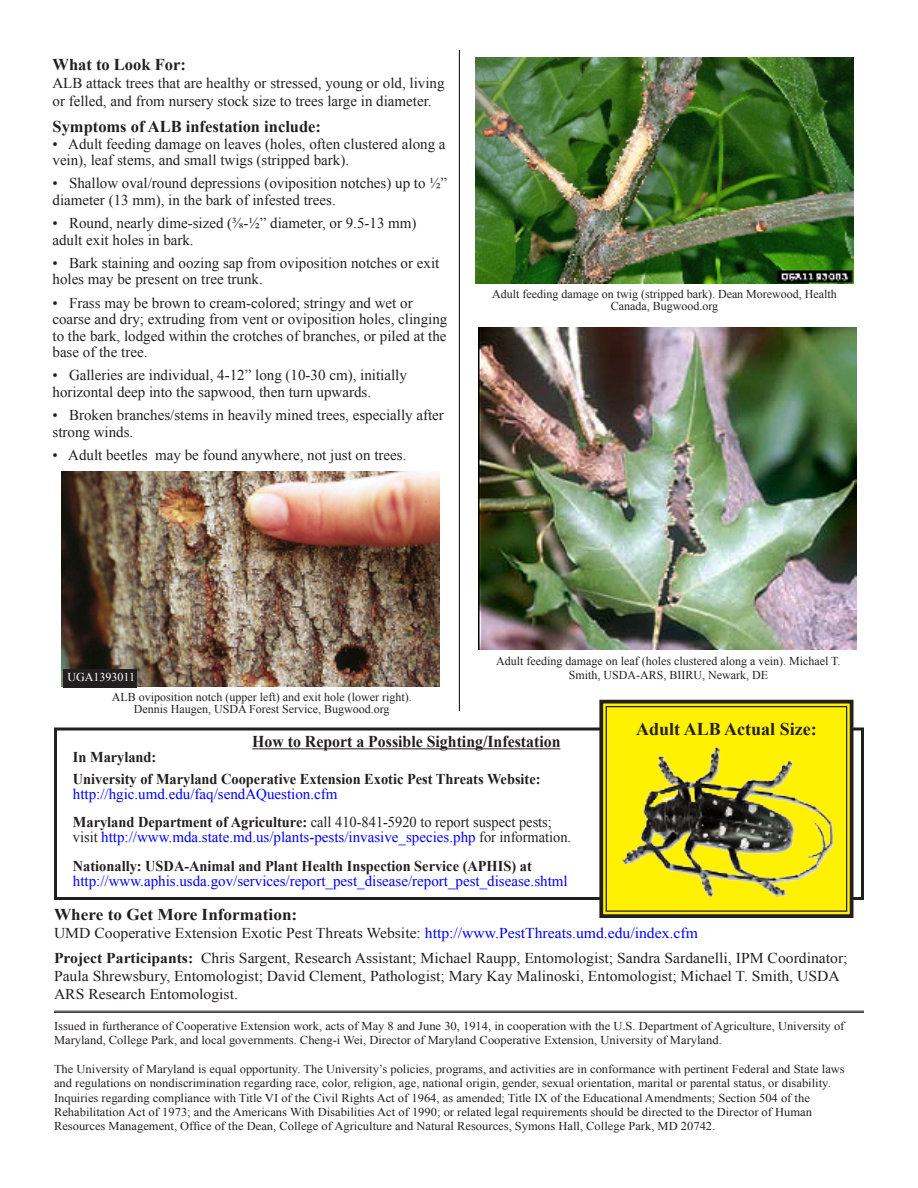
<style>
.page{position:relative;width:918px;height:1188px;background:#fff}
.page>*{position:absolute;margin:0;border:0;box-sizing:border-box;transform-origin:0 0}
.t1{font:700 18px "Times New Roman";color:#231f20}
.t2{font:700 16.5px "Times New Roman";color:#231f20}
.t3{font:700 16.5px "Times New Roman";color:#231f20;scale:.96 1}
.t4{font:700 16.5px "Times New Roman";color:#231f20;scale:1.04 1}
.t5{font:15px/16.5px "Times New Roman";color:#231f20}
.t6{font:15px/18px "Times New Roman";color:#231f20;scale:1.04 1}
.t7{font:15px/15px "Times New Roman";color:#00f}
.t8{font:700 15px "Times New Roman";color:#231f20;scale:.96 1}
.t9{font:12px/14.4px "Times New Roman";color:#231f20;scale:1.04 1}
.t10{font:12px/12px "Times New Roman";color:#231f20;text-align:center}
.t11{font:12px "Times New Roman";color:#fff}
.s1{font-weight:700;color:#231f20}
.s2{color:#231f20}
.s3{color:#00f}
.s4{font-weight:700}
</style>
<div class="page">
<hr style="left:459px;top:50px;width:1px;height:661px;background:#000">
<div style="left:54px;top:728px;width:810px;height:172px;border:3px solid #231f20"></div>
<hr style="left:252px;top:749px;width:308px;height:1px;background:#231f20">
<svg style="left:598px;top:699px;width:257px;height:219px;background:#dbcf10"></svg>
<div style="left:606px;top:706px;width:241px;height:206px;border:1px solid #231f20"></div>
<hr style="left:54px;top:1011px;width:810px;height:1px;background:#231f20">
<hr style="left:54px;top:1012px;width:810px;height:1px;background:#231f20">
<img style="left:620px;top:747px;width:216px;height:149px">
<img style="left:478px;top:327px;width:378px;height:323px">
<img style="left:62px;top:471px;width:378px;height:216px">
<img style="left:475px;top:58px;width:378px;height:226px">
<div style="left:63px;top:669px;width:74px;height:18px;background:#231f20"></div>
<p class="t2" style="left:52px;top:53px;width:135px">What to Look For:</p>
<p class="t5" style="left:52px;top:73px;width:394px;line-height:18px">ALB attack trees that are healthy or stressed, young or old, living or felled, and from nursery stock size to trees large in diameter.</p>
<p class="t2" style="left:52px;top:115px;width:270px">Symptoms of ALB infestation include:</p>
<p class="t5" style="left:52px;top:135px;width:395px">• Adult feeding damage on leaves (holes, often clustered along a vein), leaf stems, and small twigs (stripped bark).</p>
<p class="t5" style="left:52px;top:175px;width:396px">• Shallow oval/round depressions (oviposition notches) up to ½” diameter (13 mm), in the bark of infested trees.</p>
<p class="t5" style="left:52px;top:215px;width:366px">• Round, nearly dime-sized (⅜-½” diameter, or 9.5-13 mm) adult exit holes in bark.</p>
<p class="t5" style="left:52px;top:254px;width:388px">• Bark staining and oozing sap from oviposition notches or exit holes may be present on tree trunk.</p>
<p class="t5" style="left:52px;top:294px;width:396px">• Frass may be brown to cream-colored; stringy and wet or coarse and dry; extruding from vent or oviposition holes, clinging to the bark, lodged within the crotches of branches, or piled at the base of the tree.</p>
<p class="t5" style="left:52px;top:367px;width:356px">• Galleries are individual, 4-12” long (10-30 cm), initially horizontal deep into the sapwood, then turn upwards.</p>
<p class="t5" style="left:52px;top:407px;width:393px">• Broken branches/stems in heavily mined trees, especially after strong winds.</p>
<p class="t5" style="left:52px;top:446px;width:355px">• Adult beetles may be found anywhere, not just on trees.</p>
<p class="t10" style="left:492px;top:288px;width:346px">Adult feeding damage on twig (stripped bark). Dean Morewood, Health<br>Canada, Bugwood.org</p>
<p class="t10" style="left:496px;top:655px;width:346px">Adult feeding damage on leaf (holes clustered along a vein). Michael T.</p>
<p class="t11" style="left:68px;top:669px;width:69px">UGA1393011</p>
<p class="t10" style="left:569px;top:669px;width:201px">Smith, USDA-ARS, BIIRU, Newark, DE</p>
<p class="t10" style="left:112px;top:691px;width:301px">ALB oviposition notch (upper left) and exit hole (lower right).</p>
<p class="t10" style="left:134px;top:703px;width:257px">Dennis Haugen, USDA Forest Service, Bugwood.org</p>
<p class="t3" style="left:252px;top:730px;width:323px">How to Report a Possible Sighting/Infestation</p>
<p class="t8" style="left:73px;top:747px;width:89px">In Maryland:</p>
<p class="t8" style="left:73px;top:768px;width:489px">University of Maryland Cooperative Extension Exotic Pest Threats Website:</p>
<p class="t7" style="left:73px;top:786px;width:266px">http://hgic.umd.edu/faq/sendAQuestion.cfm</p>
<p class="t7" style="left:73px;top:815px;width:500px"><span class="s1">Maryland Department of Agriculture:</span> <span class="s2">call 410-841-5920 to report suspect pests; visit</span> http://www.mda.state.md.us/plants-pests/invasive_species.php <span class="s2">for information.</span></p>
<p class="t8" style="left:73px;top:855px;width:480px">Nationally: USDA-Animal and Plant Health Inspection Service (APHIS) at</p>
<p class="t7" style="left:73px;top:873px;width:496px">http://www.aphis.usda.gov/services/report_pest_disease/report_pest_disease.shtml</p>
<p class="t1" style="left:636px;top:717px;width:182px">Adult ALB Actual Size:</p>
<p class="t4" style="left:54px;top:904px;width:235px">Where to Get More Information:</p>
<p class="t6" style="left:54px;top:924px;width:621px">UMD Cooperative Extension Exotic Pest Threats Website: <span class="s3">http://www.PestThreats.umd.edu/index.cfm</span></p>
<p class="t6" style="left:54px;top:949px;width:765px"><span class="s4">Project Participants:</span> Chris Sargent, Research Assistant; Michael Raupp, Entomologist; Sandra Sardanelli, IPM Coordinator;<br>Paula Shrewsbury, Entomologist; David Clement, Pathologist; Mary Kay Malinoski, Entomologist; Michael T. Smith, USDA<br>ARS Research Entomologist.</p>
<p class="t9" style="left:54px;top:1018px;width:762px">Issued in furtherance of Cooperative Extension work, acts of May 8 and June 30, 1914, in cooperation with the U.S. Department of Agriculture, University of<br>Maryland, College Park, and local governments. Cheng-i Wei, Director of Maryland Cooperative Extension, University of Maryland.</p>
<p class="t9" style="left:54px;top:1061px;width:762px">The University of Maryland is equal opportunity. The University’s policies, programs, and activities are in conformance with pertinent Federal and State laws and regulations on nondiscrimination regarding race, color, religion, age, national origin, gender, sexual orientation, marital or parental status, or disability.<br>Inquiries regarding compliance with Title VI of the Civil Rights Act of 1964, as amended; Title IX of the Educational Amendments; Section 504 of the</p>
<p class="t9" style="left:54px;top:1105px;width:730px">Rehabilitation Act of 1973; and the Americans With Disabilities Act of 1990; or related legal requirements should be directed to the Director of Human</p>
<p class="t9" style="left:54px;top:1119px;width:637px">Resources Management, Office of the Dean, College of Agriculture and Natural Resources, Symons Hall, College Park, MD 20742.</p>
</div>
